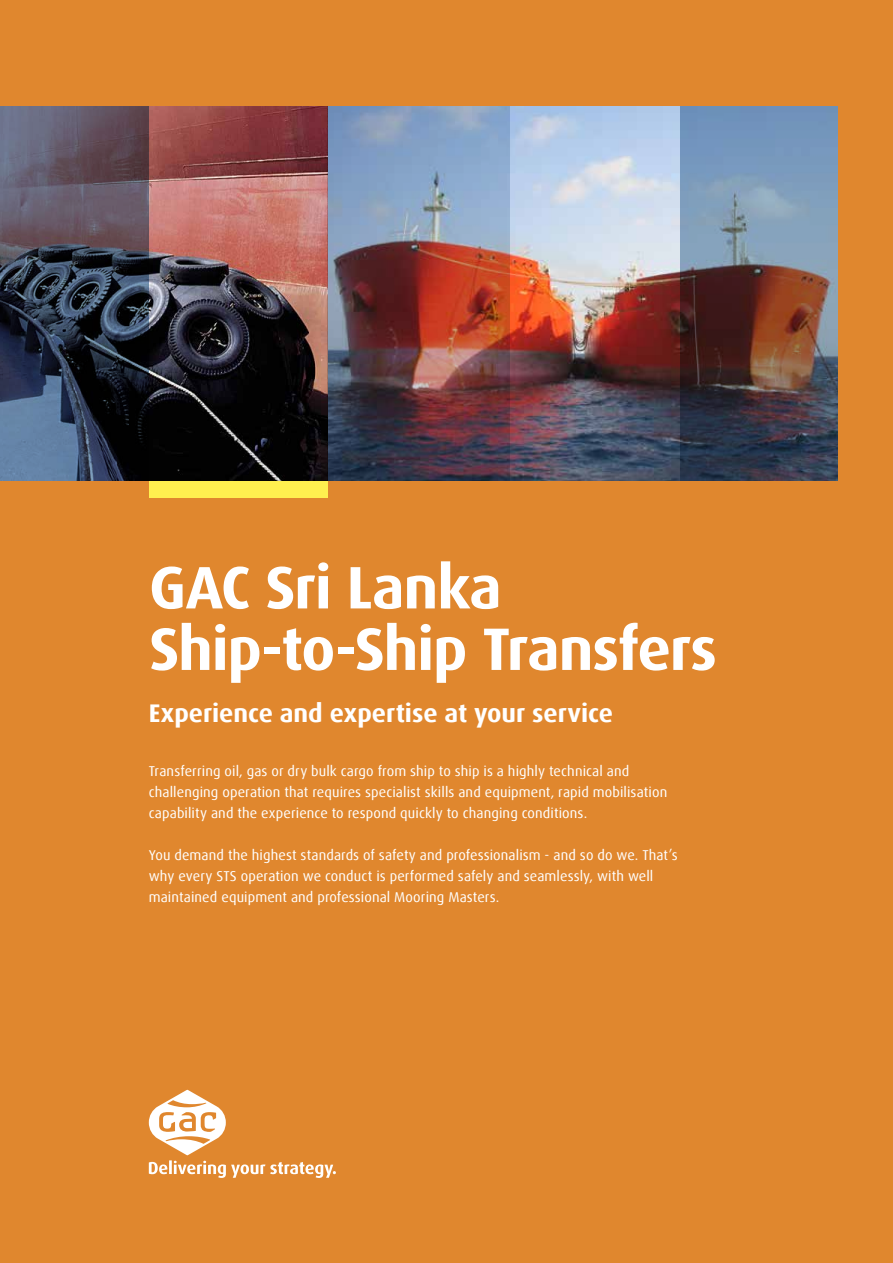
<style>
.page{position:relative;width:893px;height:1263px;background:#e0872e}
.page>*{position:absolute;margin:0;border:0;box-sizing:border-box;transform-origin:0 0}
.t1{font:700 60px/61.5px "Dax Offc";letter-spacing:-.02em;color:#fff}
.t2{font:700 25.5px "Dax Offc";color:#fff}
.t3{font:14.25px/21px "Dax Offc";letter-spacing:.005em;color:#fff}
</style>
<div class="page">
<div style="left:149px;top:480px;width:178px;height:17px;background:#fff04f"></div>
<img style="left:510px;top:106px;width:170px;height:374px">
<img style="left:149px;top:106px;width:178px;height:374px">
<svg style="left:149px;top:1090px;width:187px;height:88px"></svg>
<svg style="left:0;top:106px;width:149px;height:374px;background:#424556"></svg>
<img style="left:680px;top:106px;width:158px;height:374px">
<img style="left:327px;top:106px;width:183px;height:374px">
<h1 class="t1" style="left:149px;top:557px;width:569px">GAC Sri Lanka<br>Ship-to-Ship Transfers</h1>
<h2 class="t2" style="left:149px;top:697px;width:466px">Experience and expertise at your service</h2>
<p class="t3" style="left:149px;top:761px;width:520px">Transferring oil, gas or dry bulk cargo from ship to ship is a highly technical and challenging operation that requires specialist skills and equipment, rapid mobilisation capability and the experience to respond quickly to changing conditions.</p>
<p class="t3" style="left:149px;top:845px;width:530px">You demand the highest standards of safety and professionalism - and so do we. That’s why every STS operation we conduct is performed safely and seamlessly, with well maintained equipment and professional Mooring Masters.</p>
</div>
